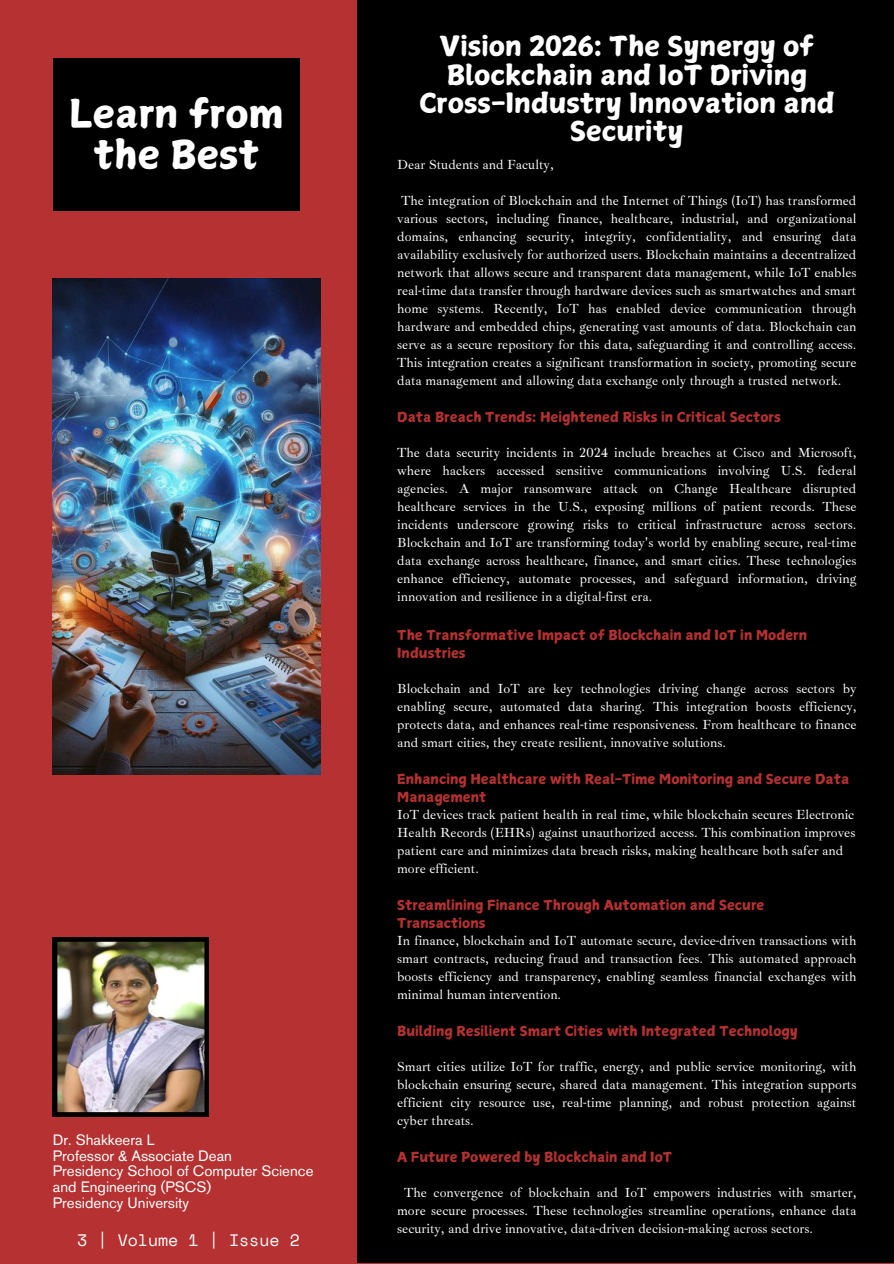
<style>
.page{position:relative;width:894px;height:1264px;background:#fff}
.page>*{position:absolute;margin:0;border:0;box-sizing:border-box;transform-origin:0 0}
.t1{font:38.4px/40.5px "Canva Surname Fu";color:#fff;text-align:center}
.t2{font:27px/28.2px "Canva Surname Fu";color:#fff;text-align:center}
.t3{font:16.5px "Space Mono";color:#fff}
.t4{font:15px/15.8px "Akzidenz Grotesk Pro";color:#fff}
.t5{font:13.5px/18px "Ibarra Real Nova";color:#fff;text-align:justify}
.t6{font:13.5px/18px "Canva Surname Fu";color:#b63131}
</style>
<div class="page">
<div style="left:0;top:0;width:893px;height:1263px;background:#b63131"></div>
<div style="left:357px;top:0;width:536px;height:1262px;background:#000001"></div>
<img style="left:53px;top:278px;width:268px;height:496px">
<img style="left:53px;top:937px;width:156px;height:179px">
<div style="left:53px;top:58px;width:247px;height:152px;background:#000"></div>
<p class="t1" style="left:69px;top:93px;width:216px">Learn from the Best</p>
<p class="t4" style="left:53px;top:1133px;width:262px">Dr. Shakkeera L<br>Professor &amp; Associate Dean<br>Presidency School of Computer Science and Engineering (PSCS)<br>Presidency University</p>
<p class="t3" style="left:77px;top:1226px;width:224px">3 | Volume 1 | Issue 2</p>
<p class="t2" style="left:419px;top:32px;width:417px">Vision 2026: The Synergy of<br>Blockchain and IoT Driving<br>Cross-Industry Innovation and<br>Security</p>
<p class="t5" style="left:397px;top:156px;width:158px">Dear Students and Faculty,</p>
<p class="t5" style="left:397px;top:192px;width:460px">The integration of Blockchain and the Internet of Things (IoT) has transformed various sectors, including finance, healthcare, industrial, and organizational domains, enhancing security, integrity, confidentiality, and ensuring data availability exclusively for authorized users. Blockchain maintains a decentralized network that allows secure and transparent data management, while IoT enables real-time data transfer through hardware devices such as smartwatches and smart home systems. Recently, IoT has enabled device communication through hardware and embedded chips, generating vast amounts of data. Blockchain can serve as a secure repository for this data, safeguarding it and controlling access.<br>This integration creates a significant transformation in society, promoting secure data management and allowing data exchange only through a trusted network.</p>
<p class="t6" style="left:397px;top:408px;width:385px">Data Breach Trends: Heightened Risks in Critical Sectors</p>
<p class="t5" style="left:397px;top:444px;width:460px">The data security incidents in 2024 include breaches at Cisco and Microsoft, where hackers accessed sensitive communications involving U.S. federal agencies. A major ransomware attack on Change Healthcare disrupted healthcare services in the U.S., exposing millions of patient records. These incidents underscore growing risks to critical infrastructure across sectors.<br>Blockchain and IoT are transforming today's world by enabling secure, real-time data exchange across healthcare, finance, and smart cities. These technologies enhance efficiency, automate processes, and safeguard information, driving innovation and resilience in a digital-first era.</p>
<h1 class="t6" style="left:397px;top:625px;width:411px">The Transformative Impact of Blockchain and IoT in Modern<br>Industries</h1>
<p class="t5" style="left:397px;top:679px;width:460px">Blockchain and IoT are key technologies driving change across sectors by enabling secure, automated data sharing. This integration boosts efficiency, protects data, and enhances real-time responsiveness. From healthcare to finance and smart cities, they create resilient, innovative solutions.</p>
<h3 class="t6" style="left:397px;top:769px;width:453px">Enhancing Healthcare with Real-Time Monitoring and Secure Data<br>Management</h3>
<h3 class="t5" style="left:397px;top:805px;width:459px;text-align:left">IoT devices track patient health in real time, while blockchain secures Electronic Health Records (EHRs) against unauthorized access. This combination improves patient care and minimizes data breach risks, making healthcare both safer and more efficient.</h3>
<p class="t6" style="left:397px;top:895px;width:368px">Streamlining Finance Through Automation and Secure<br>Transactions</p>
<p class="t5" style="left:397px;top:931px;width:460px">In finance, blockchain and IoT automate secure, device-driven transactions with smart contracts, reducing fraud and transaction fees. This automated approach boosts efficiency and transparency, enabling seamless financial exchanges with minimal human intervention.</p>
<p class="t6" style="left:397px;top:1021px;width:402px">Building Resilient Smart Cities with Integrated Technology</p>
<p class="t5" style="left:397px;top:1057px;width:460px">Smart cities utilize IoT for traffic, energy, and public service monitoring, with blockchain ensuring secure, shared data management. This integration supports efficient city resource use, real-time planning, and robust protection against cyber threats.</p>
<p class="t6" style="left:397px;top:1147px;width:276px">A Future Powered by Blockchain and IoT</p>
<p class="t5" style="left:397px;top:1183px;width:460px;text-indent:7px">The convergence of blockchain and IoT empowers industries with smarter, more secure processes. These technologies streamline operations, enhance data security, and drive innovative, data-driven decision-making across sectors.</p>
</div>
